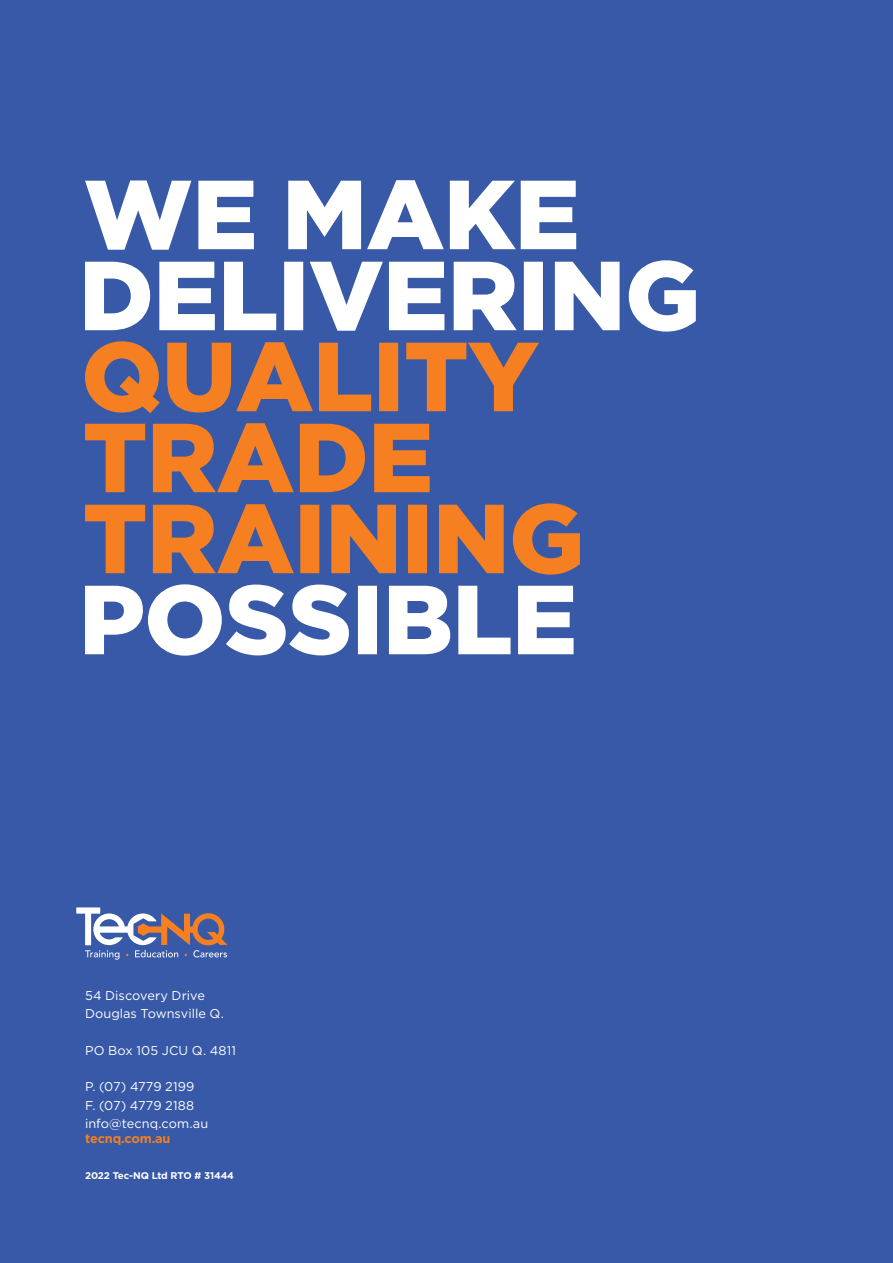
<style>
.page{position:relative;width:893px;height:1263px;background:#3759a7}
.page>*{position:absolute;margin:0;border:0;box-sizing:border-box;transform-origin:0 0}
.t1{font:12.75px/18.3px "Gotham";letter-spacing:.005em;color:#fff}
.t2{font:700 12.75px "Gotham";letter-spacing:-.01em;color:#f57f21}
.t3{font:700 9.75px "Gotham";letter-spacing:-.01em;color:#fff}
</style>
<div class="page">
<svg style="left:76px;top:908px;width:152px;height:52px"></svg>
<svg style="left:85px;top:584px;width:489px;height:72px"></svg>
<svg style="left:85px;top:503px;width:495px;height:72px"></svg>
<svg style="left:85px;top:423px;width:345px;height:69px"></svg>
<svg style="left:85px;top:341px;width:454px;height:72px"></svg>
<svg style="left:85px;top:260px;width:611px;height:72px"></svg>
<svg style="left:85px;top:180px;width:491px;height:70px"></svg>
<p class="t1" style="left:85px;top:987px;width:140px">54 Discovery Drive<br>Douglas Townsville Q.</p>
<p class="t1" style="left:85px;top:1042px;width:152px">PO Box 105 JCU Q. 4811</p>
<p class="t1" style="left:85px;top:1078px;width:125px">P. (07) 4779 2199<br>F. (07) 4779 2188 info@tecnq.com.au</p>
<p class="t2" style="left:85px;top:1133px;width:87px">tecnq.com.au</p>
<p class="t3" style="left:85px;top:1171px;width:150px">2022 Tec-NQ Ltd RTO # 31444</p>
</div>
